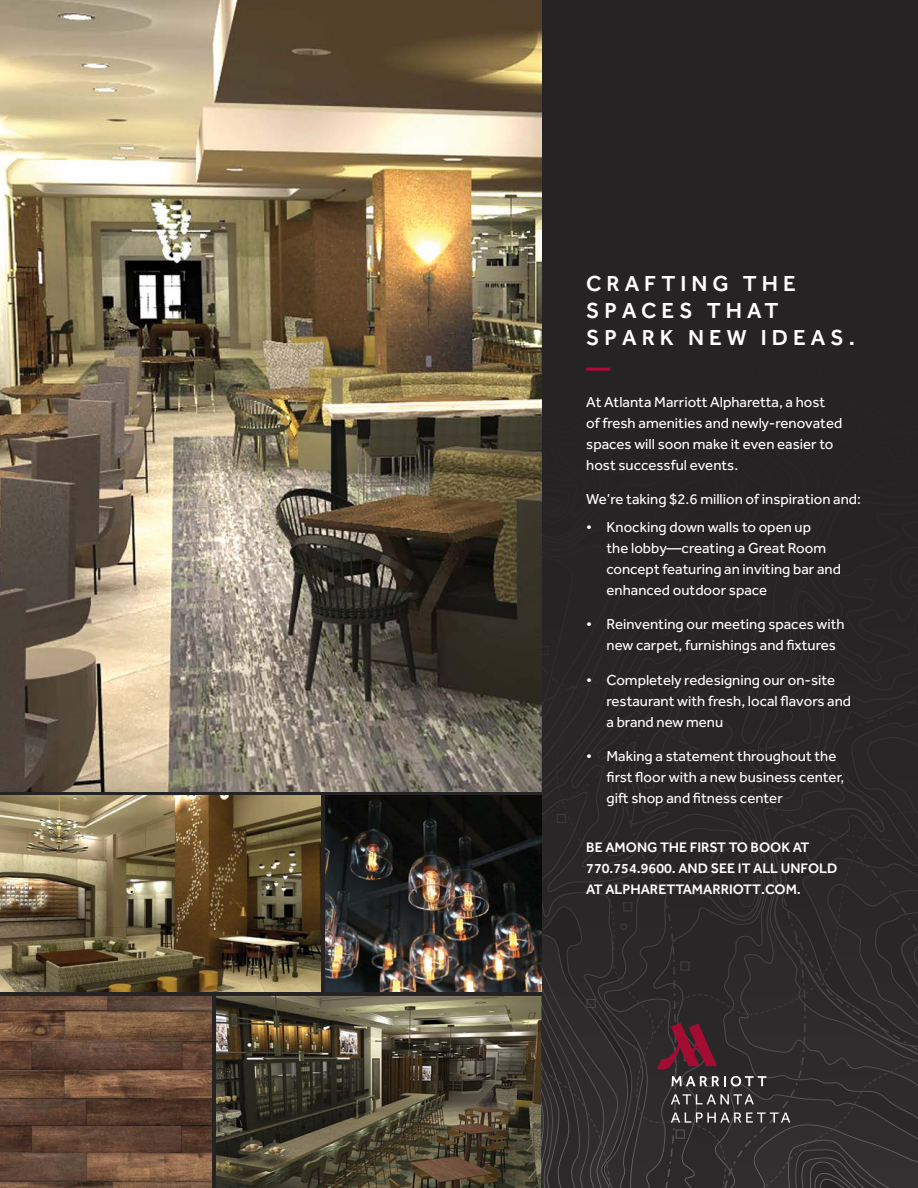
<style>
.page{position:relative;width:918px;height:1188px;background:#fff}
.page>*{position:absolute;margin:0;border:0;box-sizing:border-box;transform-origin:0 0}
.t1{font:500 22.5px/27px "Effra";letter-spacing:.225em;color:#fff}
.t2{font:15px/21px "Effra";color:#fff}
.t3{font:500 14.25px/21px "Effra";color:#fff}
</style>
<div class="page">
<img style="left:0;top:0;width:541px;height:791px">
<img style="left:0;top:796px;width:321px;height:196px">
<img style="left:216px;top:996px;width:325px;height:192px">
<svg style="left:541px;top:0;width:377px;height:1188px;background:#292627"></svg>
<hr style="left:586px;top:368px;width:24px;height:3px;background:#b30838">
<img style="left:0;top:996px;width:212px;height:192px">
<img style="left:325px;top:796px;width:216px;height:196px">
<h1 class="t1" style="left:586px;top:270px;width:270px">CRAFTING THE<br>SPACES THAT<br>SPARK NEW IDEAS.</h1>
<p class="t2" style="left:586px;top:391px;width:258px">At Atlanta Marriott Alpharetta, a host of fresh amenities and newly-renovated spaces will soon make it even easier to host successful events.</p>
<p class="t2" style="left:586px;top:488px;width:276px">We’re taking $2.6 million of inspiration and:</p>
<p class="t2" style="left:607px;top:516px;width:236px;text-indent:-20px">• Knocking down walls to open up<br>the lobby—creating a Great Room concept featuring an inviting bar and enhanced outdoor space</p>
<p class="t2" style="left:607px;top:614px;width:240px;text-indent:-20px">• Reinventing our meeting spaces with new carpet, furnishings and fixtures</p>
<p class="t2" style="left:607px;top:669px;width:246px;text-indent:-20px">• Completely redesigning our on-site restaurant with fresh, local flavors and a brand new menu</p>
<p class="t2" style="left:607px;top:746px;width:239px;text-indent:-20px">• Making a statement throughout the first floor with a new business center, gift shop and fitness center</p>
<p class="t3" style="left:586px;top:836px;width:253px">BE AMONG THE FIRST TO BOOK AT<br>770.754.9600. AND SEE IT ALL UNFOLD<br>AT ALPHARETTAMARRIOTT.COM.</p>
</div>
